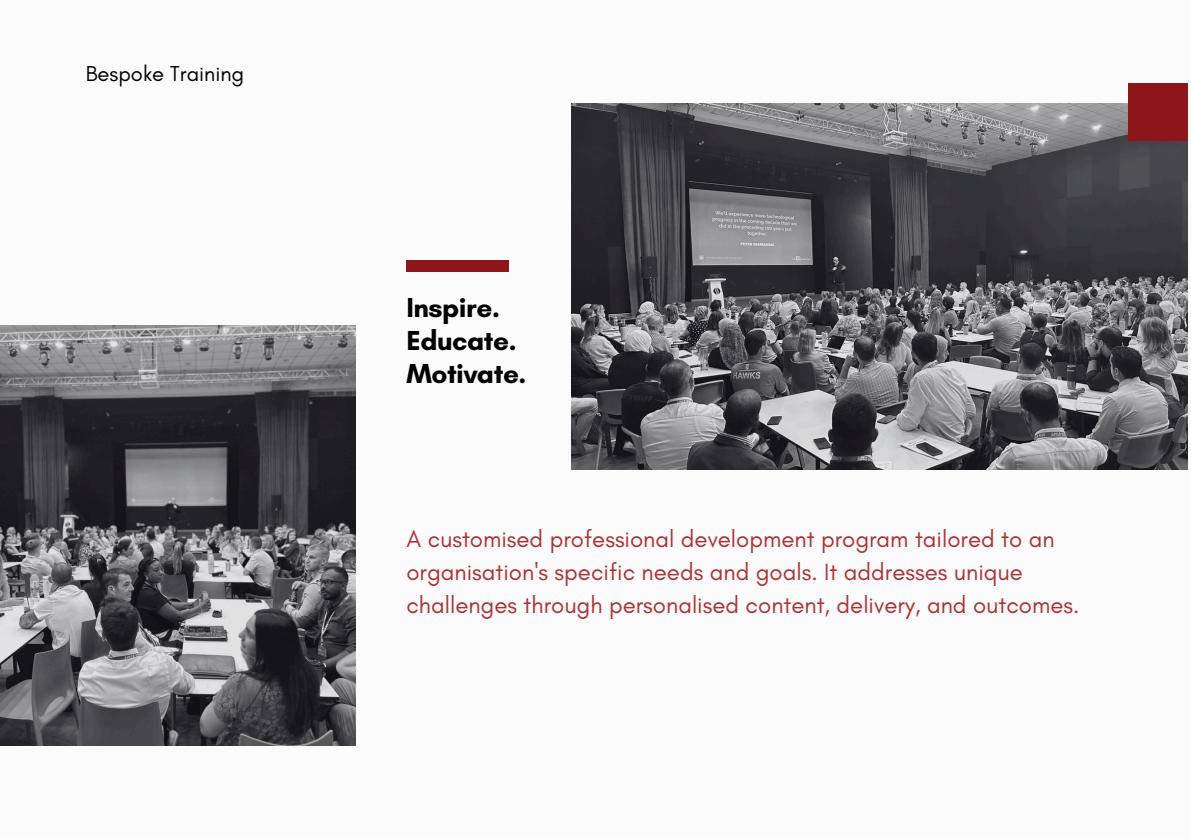
<style>
.page{position:relative;width:1191px;height:839px;background:#fff}
.page>*{position:absolute;margin:0;border:0;box-sizing:border-box;transform-origin:0 0}
.t1{font:700 28px/33px "Glacial Indifference";letter-spacing:-.015em;color:#000}
.t2{font:24px/33px "Glacial Indifference";color:#a93336}
.t3{font:22px "Glacial Indifference";color:#000}
</style>
<div class="page">
<div style="left:0;top:0;width:1190px;height:838px;background:#fcfbfb"></div>
<img style="left:571px;top:104px;width:616px;height:365px">
<div style="left:1129px;top:84px;width:59px;height:57px;background:#8c1619"></div>
<div style="left:406px;top:260px;width:103px;height:11px;background:#8c1619"></div>
<img style="left:0;top:325px;width:355px;height:420px">
<p class="t3" style="left:86px;top:60px;width:160px">Bespoke Training</p>
<p class="t1" style="left:406px;top:290px;width:121px">Inspire.<br>Educate.<br>Motivate.</p>
<p class="t2" style="left:406px;top:522px;width:675px">A customised professional development program tailored to an organisation's specific needs and goals. It addresses unique challenges through personalised content, delivery, and outcomes.</p>
</div>
